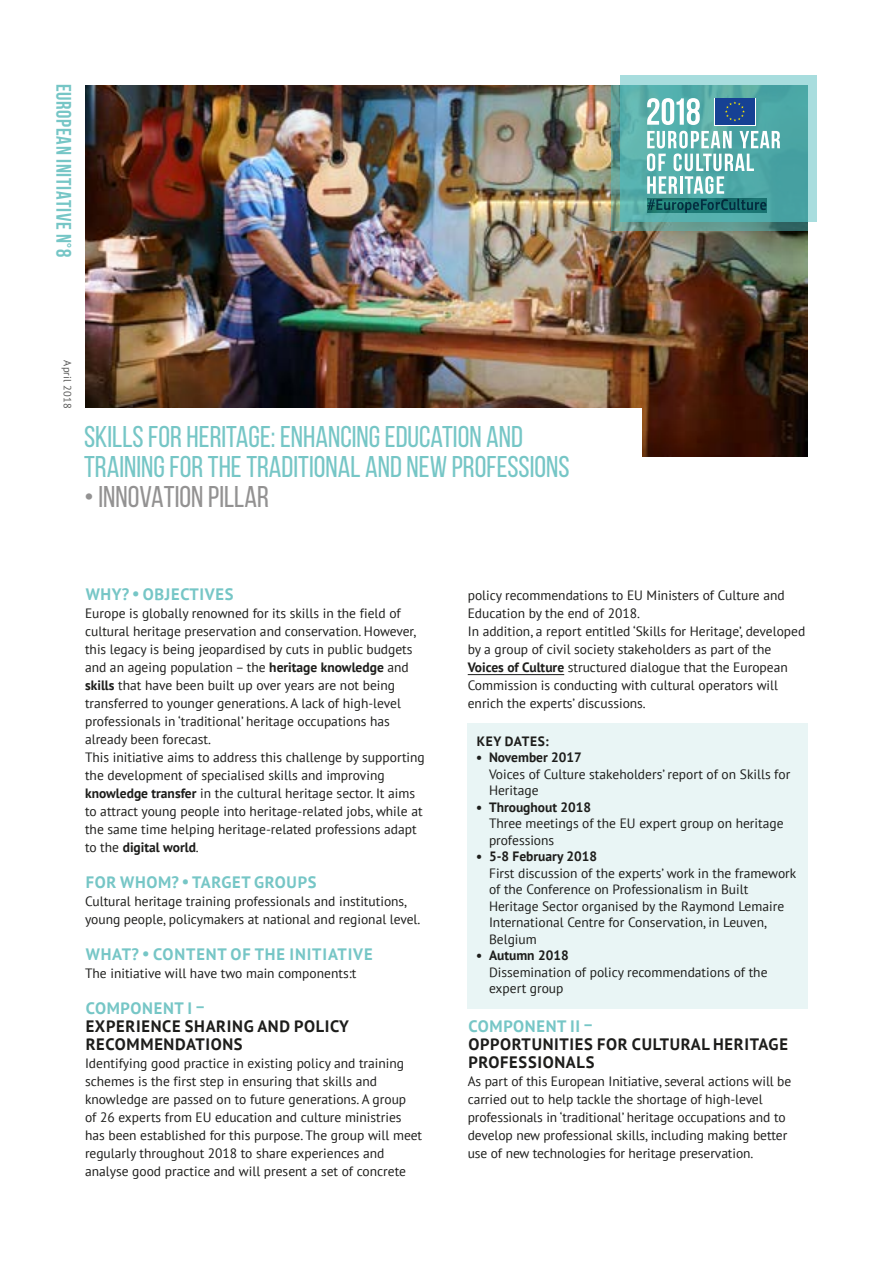
<style>
.page{position:relative;width:893px;height:1263px;background:#fff}
.page>*{position:absolute;margin:0;border:0;box-sizing:border-box;transform-origin:0 0}
.Titre_block_01{font:30px/30px "Bebas Neue";color:#76c6c6}
.Titre_block_01-2{font:30px "Bebas Neue";color:#939292}
.Networking{font:700 21px "Bebas Neue";letter-spacing:.03em;color:#76c6c6}
.Networking-2{font:700 16.5px/18px "PT Sans";letter-spacing:.04em;color:#1d1d1b}
.Networking-3{font:700 16.5px "PT Sans";letter-spacing:.045em;color:#76c6c6}
.INTRO_OK{font:700 16.5px "PT Sans";letter-spacing:.04em;color:#76c6c6}
.Networking-4{font:13.5px/18px "PT Sans";color:#1d1d1b}
.Networking-5{font:700 13.5px "PT Sans";letter-spacing:.05em;color:#1d1d1b}
.t1{font:10.5px "PT Sans";letter-spacing:.01em;color:#575756}
.s1{font-weight:700}
.s2{color:#76c6c6}
</style>
<div class="page">
<img style="left:86px;top:85px;width:722px;height:371px">
<svg style="left:611px;top:85px;width:197px;height:145px"></svg>
<div style="left:620px;top:75px;width:197px;height:146px;background:#a8ddde"></div>
<svg style="left:620px;top:85px;width:188px;height:136px"></svg>
<svg style="left:647px;top:98px;width:53px;height:27px"></svg>
<div style="left:714px;top:98px;width:41px;height:27px;background:#fff"></div>
<div style="left:715px;top:98px;width:40px;height:27px;background:#164194"></div>
<svg style="left:725px;top:102px;width:20px;height:19px"></svg>
<svg style="left:647px;top:131px;width:133px;height:82px"></svg>
<hr style="left:468px;top:674px;width:96px;height:1px;background:#1d1d1b">
<div style="left:468px;top:723px;width:340px;height:286px;background:#e9f5f5"></div>
<div style="left:70px;top:408px;width:572px;height:124px;background:#fff"></div>
<p class="Networking" style="left:75px;top:84px;width:175px;rotate:90deg">EUROPEAN INITIATIVE n°8</p>
<p class="t1" style="left:74px;top:360px;width:49px;rotate:90deg">April 2018</p>
<p class="Titre_block_01" style="left:84px;top:422px;width:487px">SKILLS FOR HERITAGE: ENHANCING EDUCATION AND<br>TRAINING FOR THE TRADITIONAL AND NEW PROFESSIONS</p>
<p class="Titre_block_01-2" style="left:84px;top:481px;width:186px">• INNOVATION PILLAR</p>
<p class="INTRO_OK" style="left:86px;top:583px;width:149px">WHY? • OBJECTIVES</p>
<p class="Networking-4" style="left:85px;top:603px;width:333px">Europe is globally renowned for its skills in the field of cultural heritage preservation and conservation. However, this legacy is being jeopardised by cuts in public budgets and an ageing population – the <span class="s1">heritage knowledge</span> and <span class="s1">skills</span> that have been built up over years are not being transferred to younger generations. A lack of high-level professionals in ‘traditional’ heritage occupations has already been forecast.</p>
<p class="Networking-4" style="left:85px;top:747px;width:341px">This initiative aims to address this challenge by supporting the development of specialised skills and improving <span class="s1">knowledge transfer</span> in the cultural heritage sector. It aims to attract young people into heritage-related jobs, while at the same time helping heritage-related professions adapt to the <span class="s1">digital world</span>.</p>
<p class="Networking-3" style="left:86px;top:871px;width:232px">FOR WHOM? • TARGET GROUPS</p>
<p class="Networking-4" style="left:85px;top:891px;width:337px">Cultural heritage training professionals and institutions, young people, policymakers at national and regional level.</p>
<p class="Networking-3" style="left:86px;top:943px;width:288px">WHAT? • CONTENT OF THE INITIATIVE</p>
<p class="Networking-4" style="left:85px;top:963px;width:273px">The initiative will have two main components:t</p>
<p class="Networking-2" style="left:86px;top:998px;width:265px"><span class="s2">COMPONENT I –<br></span>EXPERIENCE SHARING AND POLICY<br>RECOMMENDATIONS</p>
<p class="Networking-4" style="left:85px;top:1053px;width:339px">Identifying good practice in existing policy and training schemes is the first step in ensuring that skills and knowledge are passed on to future generations. A group<br>of 26 experts from EU education and culture ministries has been established for this purpose. The group will meet regularly throughout 2018 to share experiences and analyse good practice and will present a set of concrete</p>
<p class="Networking-4" style="left:468px;top:585px;width:318px">policy recommendations to EU Ministers of Culture and<br>Education by the end of 2018.</p>
<p class="Networking-4" style="left:468px;top:621px;width:339px">In addition, a report entitled ‘Skills for Heritage’, developed by a group of civil society stakeholders as part of the <span class="s1">Voices of Culture</span> structured dialogue that the European Commission is conducting with cultural operators will enrich the experts’ discussions.</p>
<p class="Networking-5" style="left:477px;top:732px;width:73px">KEY DATES:</p>
<p class="Networking-4" style="left:489px;top:749px;width:303px;line-height:16.5px;text-indent:-13px"><span class="s1">• November 2017<br></span>Voices of Culture stakeholders’ report of on Skills for<br>Heritage</p>
<p class="Networking-4" style="left:489px;top:798px;width:296px;line-height:16.5px;text-indent:-13px"><span class="s1">• Throughout 2018<br></span>Three meetings of the EU expert group on heritage professions</p>
<p class="Networking-4" style="left:489px;top:848px;width:309px;line-height:16.5px;text-indent:-13px"><span class="s1">• 5-8 February 2018<br></span>First discussion of the experts’ work in the framework of the Conference on Professionalism in Built Heritage Sector organised by the Raymond Lemaire International Centre for Conservation, in Leuven, Belgium</p>
<p class="Networking-4" style="left:489px;top:947px;width:280px;line-height:16.5px;text-indent:-13px"><span class="s1">• Autumn 2018<br></span>Dissemination of policy recommendations of the expert group</p>
<p class="Networking-2" style="left:468px;top:1016px;width:321px"><span class="s2">COMPONENT II –<br></span>OPPORTUNITIES FOR CULTURAL HERITAGE<br>PROFESSIONALS</p>
<p class="Networking-4" style="left:468px;top:1071px;width:325px">As part of this European Initiative, several actions will be carried out to help tackle the shortage of high-level professionals in ‘traditional’ heritage occupations and to develop new professional skills, including making better use of new technologies for heritage preservation.</p>
</div>
